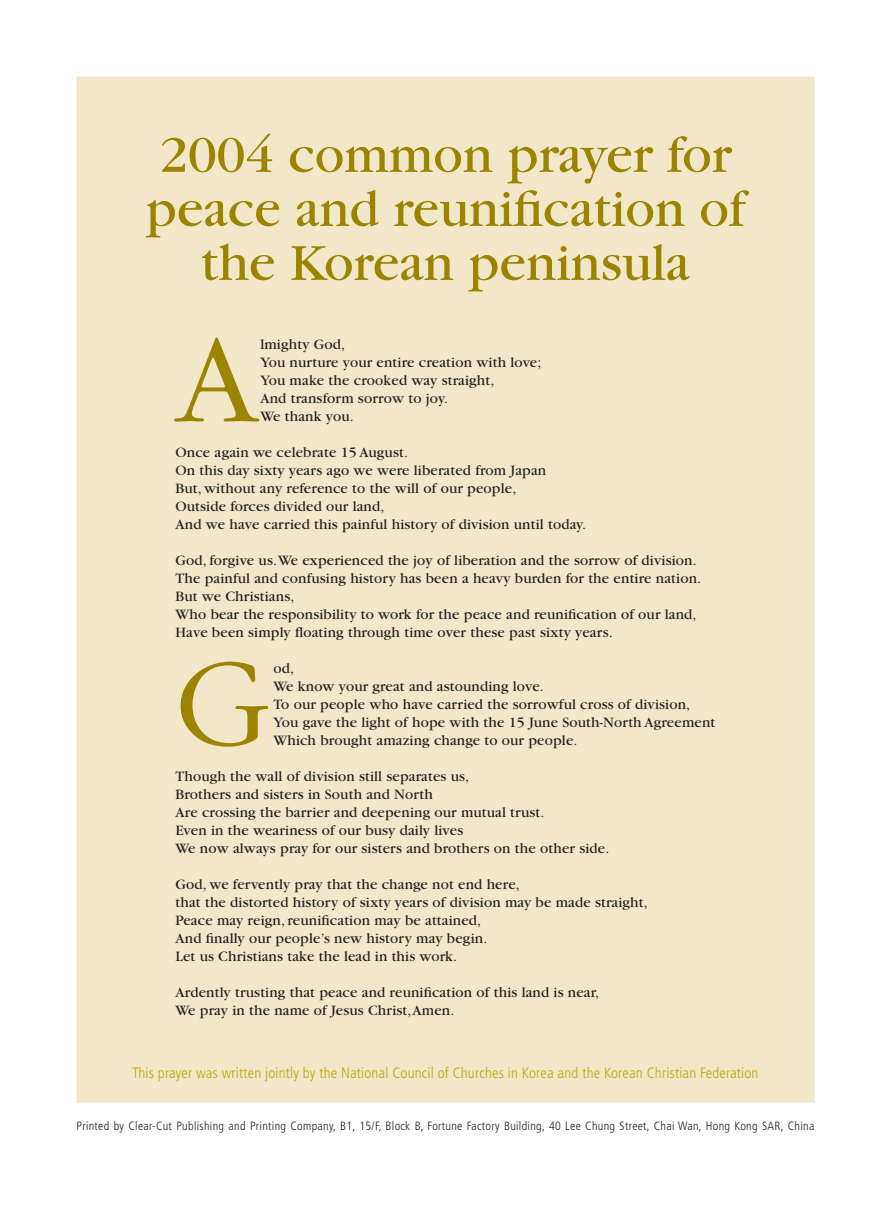
<style>
.page{position:relative;width:891px;height:1212px;background:#fff}
.page>*{position:absolute;margin:0;border:0;box-sizing:border-box;transform-origin:0 0}
.t1{font:300 130.5px "Garamond";color:#9c8300}
.t2{font:54px/54px "Garamond";color:#9c8300;text-align:center}
.t3{font:15px/18px "Garamond";letter-spacing:.01em;color:#231f20}
.t4{font:300 condensed 15px "Frutiger";letter-spacing:.01em;color:#c2a205}
.t5{font:300 condensed 12px "Frutiger";letter-spacing:.025em;color:#231f20}
</style>
<div class="page">
<div style="left:76px;top:77px;width:738px;height:1026px;background:#f2e8c9"></div>
<h2 class="t2" style="left:146px;top:129px;width:601px">2004 common prayer for peace and reunification of the Korean peninsula</h2>
<h1 class="t1" style="left:176px;top:311px;width:85px">A</h1>
<p class="t3" style="left:260px;top:335px;width:283px">lmighty God,<br>You nurture your entire creation with love;<br>You make the crooked way straight,<br>And transform sorrow to joy.<br>We thank you.</p>
<p class="t3" style="left:176px;top:443px;width:412px">Once again we celebrate 15 August.<br>On this day sixty years ago we were liberated from Japan<br>But, without any reference to the will of our people,<br>Outside forces divided our land,<br>And we have carried this painful history of division until today.</p>
<p class="t3" style="left:176px;top:551px;width:527px">God, forgive us. We experienced the joy of liberation and the sorrow of division.<br>The painful and confusing history has been a heavy burden for the entire nation.<br>But we Christians,<br>Who bear the responsibility to work for the peace and reunification of our land, Have been simply floating through time over these past sixty years.</p>
<h1 class="t1" style="left:176px;top:635px;width:98px">G</h1>
<p class="t3" style="left:273px;top:659px;width:444px">od,<br>We know your great and astounding love.<br>To our people who have carried the sorrowful cross of division, You gave the light of hope with the 15 June South-North Agreement Which brought amazing change to our people.</p>
<p class="t3" style="left:176px;top:767px;width:435px">Though the wall of division still separates us,<br>Brothers and sisters in South and North<br>Are crossing the barrier and deepening our mutual trust.<br>Even in the weariness of our busy daily lives<br>We now always pray for our sisters and brothers on the other side.</p>
<p class="t3" style="left:176px;top:875px;width:474px">God, we fervently pray that the change not end here,<br>that the distorted history of sixty years of division may be made straight, Peace may reign, reunification may be attained,<br>And finally our people’s new history may begin.<br>Let us Christians take the lead in this work.</p>
<p class="t3" style="left:176px;top:983px;width:425px">Ardently trusting that peace and reunification of this land is near,<br>We pray in the name of Jesus Christ, Amen.</p>
<p class="t4" style="left:132px;top:1064px;width:628px">This prayer was written jointly by the National Council of Churches in Korea and the Korean Christian Federation</p>
<p class="t5" style="left:76px;top:1119px;width:739px">Printed by Clear-Cut Publishing and Printing Company, B1, 15/F, Block B, Fortune Factory Building, 40 Lee Chung Street, Chai Wan, Hong Kong SAR, China</p>
</div>
